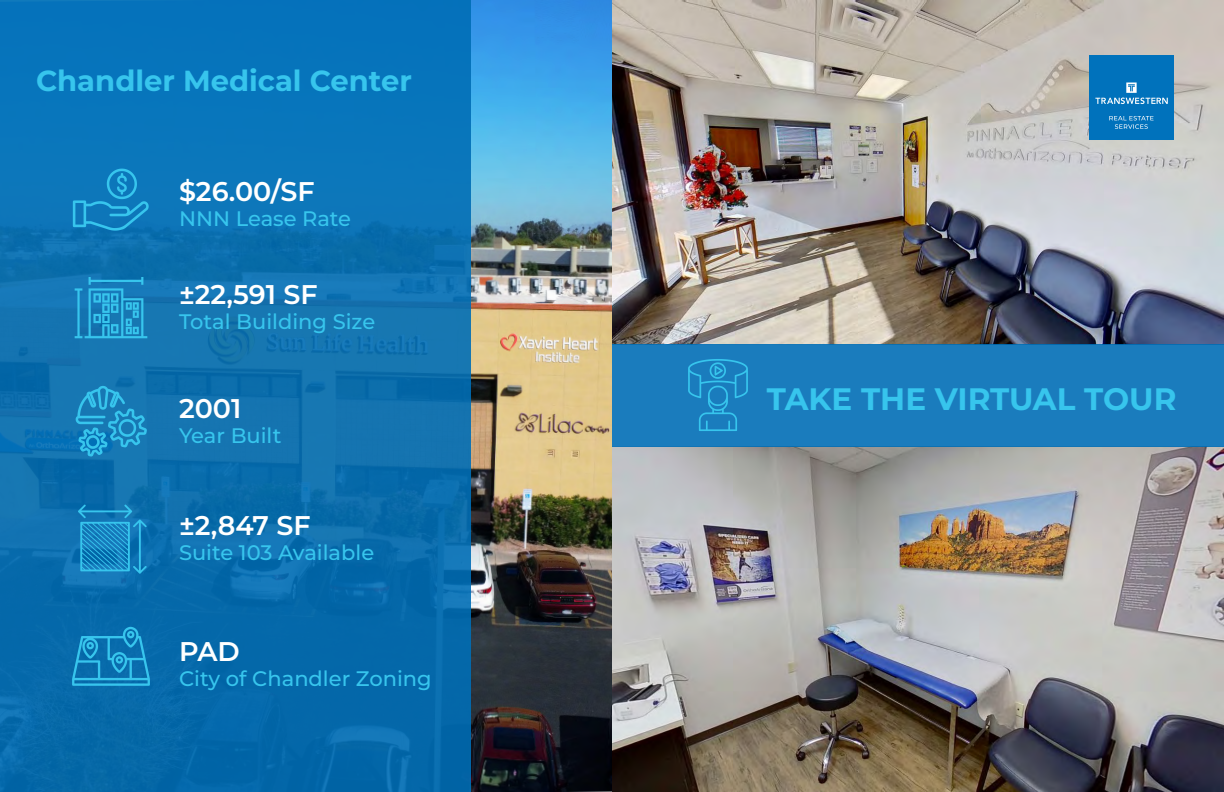
<style>
.page{position:relative;width:1224px;height:792px;background:#fff}
.page>*{position:absolute;margin:0;border:0;box-sizing:border-box;transform-origin:0 0}
.t1{font:700 31px "Montserrat";color:#37c5ed}
.t2{font:700 29px "Montserrat";color:#37c5ed}
.t3{font:600 27px "Montserrat";color:#fff}
.t4{font:500 21px "Montserrat";color:#37c5ed}
</style>
<div class="page">
<img style="left:612px;top:0;width:612px;height:344px">
<img style="left:471px;top:314px;width:141px;height:478px">
<img style="left:471px;top:0;width:141px;height:314px">
<div style="left:0;top:0;width:471px;height:792px;background:linear-gradient(to right,#0970b2,#0a6fb0)"></div>
<div style="left:1089px;top:56px;width:85px;height:84px;background:#0072bc"></div>
<svg style="left:1109px;top:116px;width:45px;height:13px"></svg>
<svg style="left:1095px;top:83px;width:73px;height:21px"></svg>
<svg style="left:65px;top:496px;width:92px;height:92px;fill:#1274b4"></svg>
<svg style="left:65px;top:379px;width:92px;height:92px;fill:#1777b3"></svg>
<svg style="left:65px;top:269px;width:92px;height:90px;fill:#1777b3"></svg>
<svg style="left:65px;top:156px;width:92px;height:92px;fill:#0d77ba"></svg>
<svg style="left:65px;top:617px;width:92px;height:90px;fill:#086bab"></svg>
<img style="left:612px;top:447px;width:612px;height:345px">
<div style="left:612px;top:344px;width:612px;height:103px;background:#1a7cbd"></div>
<img style="left:663px;top:340px;width:111px;height:111px">
<svg style="left:663px;top:340px;width:108px;height:109px"></svg>
<p class="t2" style="left:36px;top:61px;width:377px">Chandler Medical Center</p>
<p class="t3" style="left:179px;top:173px;width:137px">$26.00/SF</p>
<p class="t4" style="left:179px;top:204px;width:174px">NNN Lease Rate</p>
<p class="t3" style="left:179px;top:276px;width:140px">±22,591 SF</p>
<p class="t4" style="left:179px;top:307px;width:198px">Total Building Size</p>
<p class="t3" style="left:179px;top:391px;width:64px">2001</p>
<p class="t4" style="left:179px;top:422px;width:104px">Year Built</p>
<p class="t3" style="left:179px;top:508px;width:133px">±2,847 SF</p>
<p class="t4" style="left:179px;top:539px;width:197px">Suite 103 Available</p>
<p class="t3" style="left:179px;top:634px;width:62px">PAD</p>
<p class="t4" style="left:179px;top:665px;width:254px">City of Chandler Zoning</p>
<p class="t1" style="left:767px;top:379px;width:411px">TAKE THE VIRTUAL TOUR</p>
</div>
